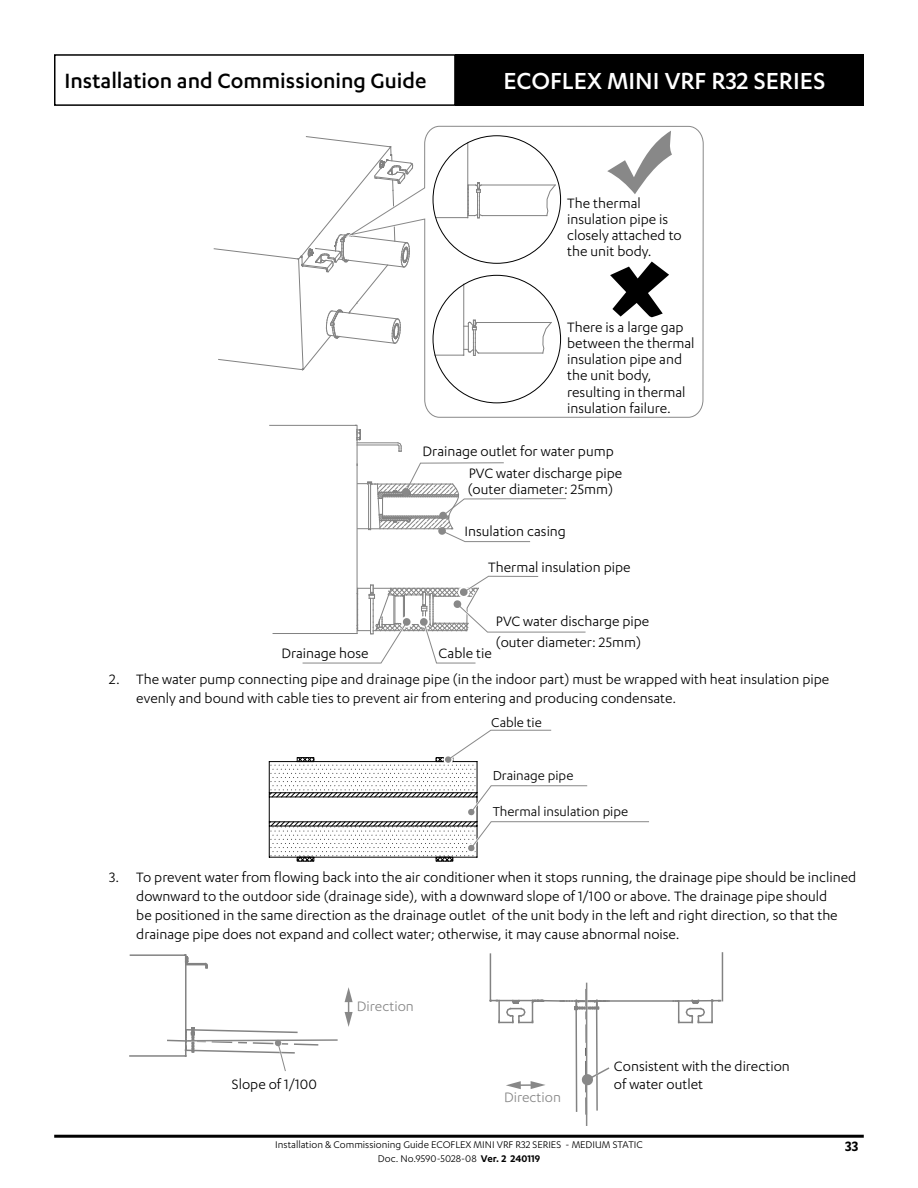
<style>
.page{position:relative;width:918px;height:1188px;background:#fff}
.page>*{position:absolute;margin:0;border:0;box-sizing:border-box;transform-origin:0 0}
.t1{font:500 27px "Karbon";color:#fff}
.t2{font:500 24px "Karbon";color:#000}
.Paragraph_01__Sec{font:15.75px/16.2px "Karbon";color:#000}
.t3{font:15.75px "Karbon";color:#888}
.t4{font:600 15.75px "Karbon";color:#000}
.t5{font:15px "Karbon";color:#000}
.t6{font:11.25px "Karbon";color:#000}
.s1{font-weight:600}
</style>
<div class="page">
<hr style="left:54px;top:1135px;width:810px;height:3px;background:#000">
<div style="left:54px;top:54px;width:402px;height:52px;border:2px solid #000"></div>
<div style="left:456px;top:54px;width:408px;height:52px;background:#000"></div>
<svg style="left:213px;top:136px;width:127px;height:235px"></svg>
<svg style="left:346px;top:126px;width:358px;height:292px"></svg>
<hr style="left:482px;top:215px;width:65px;height:1px;background:#828282">
<hr style="left:481px;top:185px;width:74px;height:1px;background:#828282">
<hr style="left:467px;top:143px;width:1px;height:75px;background:#828282">
<hr style="left:436px;top:217px;width:31px;height:1px;background:#828282">
<svg style="left:546px;top:184px;width:10px;height:33px"></svg>
<svg style="left:467px;top:182px;width:16px;height:36px"></svg>
<hr style="left:479px;top:353px;width:64px;height:1px;background:#828282">
<hr style="left:477px;top:322px;width:74px;height:1px;background:#828282">
<hr style="left:463px;top:284px;width:1px;height:71px;background:#828282">
<svg style="left:542px;top:321px;width:10px;height:33px"></svg>
<svg style="left:435px;top:320px;width:44px;height:36px"></svg>
<svg style="left:610px;top:262px;width:59px;height:55px"></svg>
<svg style="left:607px;top:131px;width:65px;height:63px"></svg>
<hr style="left:270px;top:425px;width:85px;height:1px;background:#828282">
<hr style="left:357px;top:425px;width:1px;height:209px;background:#828282">
<hr style="left:273px;top:633px;width:83px;height:1px;background:#828282">
<hr style="left:357px;top:442px;width:41px;height:1px;background:#828282">
<hr style="left:357px;top:445px;width:41px;height:1px;background:#828282">
<svg style="left:355px;top:425px;width:6px;height:15px"></svg>
<svg style="left:397px;top:442px;width:5px;height:10px"></svg>
<svg style="left:302px;top:573px;width:284px;height:91px"></svg>
<svg style="left:357px;top:462px;width:210px;height:80px"></svg>
<svg style="left:268px;top:729px;width:381px;height:133px"></svg>
<hr style="left:596px;top:1007px;width:2px;height:103px;background:#828282">
<hr style="left:575px;top:1008px;width:2px;height:103px;background:#828282">
<hr style="left:609px;top:1000px;width:64px;height:2px;background:#828282">
<hr style="left:540px;top:1000px;width:21px;height:2px;background:#828282">
<hr style="left:490px;top:954px;width:1px;height:47px;background:#828282">
<svg style="left:673px;top:1000px;width:47px;height:23px"></svg>
<svg style="left:490px;top:1000px;width:50px;height:23px"></svg>
<hr style="left:722px;top:953px;width:1px;height:48px;background:#828282">
<svg style="left:561px;top:990px;width:48px;height:29px"></svg>
<svg style="left:585px;top:1025px;width:1px;height:17px"></svg>
<hr style="left:130px;top:954px;width:55px;height:2px;background:#828282">
<hr style="left:185px;top:955px;width:2px;height:101px;background:#828282">
<hr style="left:130px;top:1055px;width:55px;height:2px;background:#828282">
<svg style="left:185px;top:954px;width:23px;height:14px"></svg>
<hr style="left:586px;top:983px;width:1px;height:143px;background:#888">
<svg style="left:166px;top:1027px;width:172px;height:44px"></svg>
<svg style="left:581px;top:1062px;width:29px;height:30px"></svg>
<svg style="left:345px;top:987px;width:8px;height:40px"></svg>
<svg style="left:506px;top:1081px;width:39px;height:8px"></svg>
<h2 class="t2" style="left:64px;top:67px;width:364px">Installation and Commissioning Guide</h2>
<h1 class="t1" style="left:503px;top:66px;width:323px">ECOFLEX MINI VRF R32 SERIES</h1>
<p class="Paragraph_01__Sec" style="left:567px;top:195px;width:116px">The thermal insulation pipe is closely attached to the unit body.</p>
<p class="Paragraph_01__Sec" style="left:567px;top:318px;width:129px">There is a large gap between the thermal insulation pipe and the unit body, resulting in thermal insulation failure.</p>
<p class="Paragraph_01__Sec" style="left:423px;top:442px;width:193px">Drainage outlet for water pump</p>
<p class="Paragraph_01__Sec" style="left:468px;top:464px;width:156px">PVC water discharge pipe (outer diameter: 25mm)</p>
<p class="Paragraph_01__Sec" style="left:465px;top:523px;width:103px">Insulation casing</p>
<p class="Paragraph_01__Sec" style="left:488px;top:558px;width:144px">Thermal insulation pipe</p>
<p class="Paragraph_01__Sec" style="left:496px;top:610px;width:155px;line-height:21.5px">PVC water discharge pipe (outer diameter: 25mm)</p>
<p class="Paragraph_01__Sec" style="left:281px;top:645px;width:89px">Drainage hose</p>
<p class="Paragraph_01__Sec" style="left:439px;top:645px;width:55px">Cable tie</p>
<p class="Paragraph_01__Sec" style="left:136px;top:669px;width:695px;line-height:18.9px;text-indent:-27px">2. The water pump connecting pipe and drainage pipe (in the indoor part) must be wrapped with heat insulation pipe evenly and bound with cable ties to prevent air from entering and producing condensate.</p>
<p class="t5" style="left:491px;top:714px;width:52px">Cable tie</p>
<p class="t5" style="left:493px;top:767px;width:82px">Drainage pipe</p>
<p class="t5" style="left:493px;top:803px;width:137px">Thermal insulation pipe</p>
<p class="Paragraph_01__Sec" style="left:136px;top:867px;width:722px;line-height:18.9px;text-indent:-27px">3. To prevent water from flowing back into the air conditioner when it stops running, the drainage pipe should be inclined downward to the outdoor side (drainage side), with a downward slope of 1/100 or above. The drainage pipe should<br>be positioned in the same direction as the drainage outlet of the unit body in the left and right direction, so that the drainage pipe does not expand and collect water; otherwise, it may cause abnormal noise.</p>
<p class="Paragraph_01__Sec" style="left:232px;top:1075px;width:86px">Slope of 1/100</p>
<p class="t3" style="left:357px;top:997px;width:58px">Direction</p>
<p class="t3" style="left:504px;top:1089px;width:58px">Direction</p>
<p class="Paragraph_01__Sec" style="left:614px;top:1057px;width:177px;line-height:18px">Consistent with the direction of water outlet</p>
<p class="t6" style="left:275px;top:1138px;width:369px">Installation &amp; Commissioning Guide ECOFLEX MINI VRF R32 SERIES - MEDIUM STATIC</p>
<p class="t4" style="left:845px;top:1137px;width:15px">33</p>
<p class="t6" style="left:378px;top:1152px;width:164px">Doc. No.9590-5028-08 <span class="s1">Ver. 2 240119</span></p>
</div>
